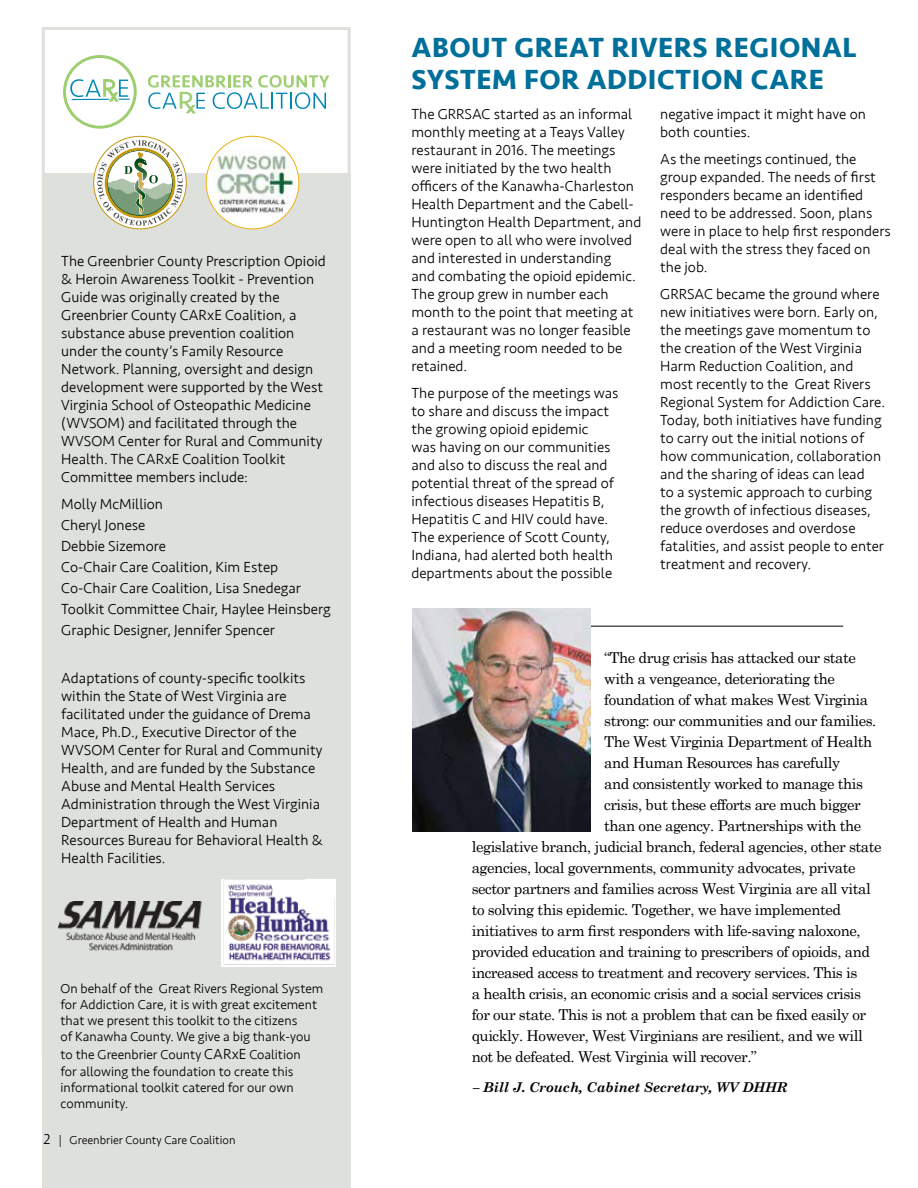
<style>
.page{position:relative;width:918px;height:1188px;background:#fff}
.page>*{position:absolute;margin:0;border:0;box-sizing:border-box;transform-origin:0 0}
.t1{font:700 28.5px/31.5px "Seravek";letter-spacing:.02em;color:#006f9a}
.t2{font:300 15px/18px "Seravek";color:#000}
.t3{font:15px "Century Schoolbook";letter-spacing:-.03em;color:#000}
.t4{font:300 13.5px/16.2px "Seravek";color:#000}
.t5{font:italic 700 13.5px "Century Schoolbook";letter-spacing:-.01em;color:#000}
.t6{font:300 12px "Seravek";color:#000}
.s1{font-size:15px}
</style>
<div class="page">
<div style="left:42px;top:173px;width:309px;height:1015px;background:#dde0db"></div>
<hr style="left:517px;top:626px;width:326px;height:1px;background:#000">
<div style="left:42px;top:27px;width:309px;height:1031px;border:3px solid #dde0db"></div>
<svg style="left:93px;top:136px;width:94px;height:93px"></svg>
<div style="left:206px;top:136px;width:93px;height:93px;background:#fff;border-radius:50%"></div>
<img style="left:212px;top:150px;width:84px;height:64px">
<svg style="left:148px;top:75px;width:181px;height:38px"></svg>
<svg style="left:63px;top:55px;width:74px;height:74px"></svg>
<img style="left:221px;top:879px;width:115px;height:88px">
<div style="left:305px;top:879px;width:31px;height:20px;background:#fff"></div>
<img style="left:58px;top:901px;width:144px;height:50px">
<img style="left:412px;top:609px;width:179px;height:223px">
<p class="t2" style="left:61px;top:252px;width:266px">The Greenbrier County Prescription Opioid &amp; Heroin Awareness Toolkit - Prevention Guide was originally created by the Greenbrier County CARxE Coalition, a substance abuse prevention coalition under the county’s Family Resource Network. Planning, oversight and design development were supported by the West Virginia School of Osteopathic Medicine (WVSOM) and facilitated through the WVSOM Center for Rural and Community Health. The CARxE Coalition Toolkit Committee members include:</p>
<p class="t2" style="left:61px;top:494px;width:271px;line-height:21px">Molly McMillion<br>Cheryl Jonese<br>Debbie Sizemore<br>Co-Chair Care Coalition, Kim Estep<br>Co-Chair Care Coalition, Lisa Snedegar<br>Toolkit Committee Chair, Haylee Heinsberg<br>Graphic Designer, Jennifer Spencer</p>
<p class="t2" style="left:61px;top:669px;width:263px">Adaptations of county-specific toolkits within the State of West Virginia are facilitated under the guidance of Drema Mace, Ph.D., Executive Director of the WVSOM Center for Rural and Community Health, and are funded by the Substance Abuse and Mental Health Services Administration through the West Virginia Department of Health and Human Resources Bureau for Behavioral Health &amp; Health Facilities.</p>
<p class="t4" style="left:60px;top:980px;width:264px">On behalf of the Great Rivers Regional System for Addiction Care, it is with great excitement that we present this toolkit to the citizens<br>of Kanawha County. We give a big thank-you</p>
<p class="t4" style="left:60px;top:1047px;width:242px">to the Greenbrier County <span class="s1">CARxE</span> Coalition for allowing the foundation to create this informational toolkit catered for our own community.</p>
<p class="t6" style="left:44px;top:1133px;width:194px"><span class="s1">2</span> | Greenbrier County Care Coalition</p>
<h1 class="t1" style="left:411px;top:32px;width:447px">ABOUT GREAT RIVERS REGIONAL<br>SYSTEM FOR ADDICTION CARE</h1>
<p class="t2" style="left:411px;top:105px;width:231px">The GRRSAC started as an informal monthly meeting at a Teays Valley restaurant in 2016. The meetings were initiated by the two health officers of the Kanawha-Charleston<br>Health Department and the Cabell-<br>Huntington Health Department, and were open to all who were involved and interested in understanding<br>and combating the opioid epidemic.<br>The group grew in number each month to the point that meeting at a restaurant was no longer feasible and a meeting room needed to be retained.</p>
<p class="t2" style="left:411px;top:384px;width:209px">The purpose of the meetings was to share and discuss the impact the growing opioid epidemic<br>was having on our communities and also to discuss the real and potential threat of the spread of infectious diseases Hepatitis B,<br>Hepatitis C and HIV could have.<br>The experience of Scott County,<br>Indiana, had alerted both health departments about the possible</p>
<p class="t2" style="left:660px;top:105px;width:207px">negative impact it might have on both counties.</p>
<p class="t2" style="left:660px;top:150px;width:232px">As the meetings continued, the group expanded. The needs of first responders became an identified need to be addressed. Soon, plans were in place to help first responders deal with the stress they faced on the job.</p>
<p class="t2" style="left:660px;top:285px;width:226px">GRRSAC became the ground where new initiatives were born. Early on, the meetings gave momentum to the creation of the West Virginia Harm Reduction Coalition, and most recently to the Great Rivers Regional System for Addiction Care.<br>Today, both initiatives have funding to carry out the initial notions of how communication, collaboration and the sharing of ideas can lead<br>to a systemic approach to curbing the growth of infectious diseases, reduce overdoses and overdose fatalities, and assist people to enter treatment and recovery.</p>
<p class="t3" style="left:604px;top:649px;width:253px">“The drug crisis has attacked our state</p>
<p class="t3" style="left:604px;top:670px;width:232px">with a vengeance, deteriorating the</p>
<p class="t3" style="left:604px;top:691px;width:265px">foundation of what makes West Virginia</p>
<p class="t3" style="left:604px;top:712px;width:274px">strong: our communities and our families.</p>
<p class="t3" style="left:604px;top:733px;width:270px">The West Virginia Department of Health</p>
<p class="t3" style="left:604px;top:754px;width:237px">and Human Resources has carefully</p>
<p class="t3" style="left:604px;top:775px;width:260px">and consistently worked to manage this</p>
<p class="t3" style="left:604px;top:796px;width:258px">crisis, but these efforts are much bigger</p>
<p class="t3" style="left:604px;top:817px;width:259px">than one agency. Partnerships with the</p>
<p class="t3" style="left:472px;top:838px;width:411px">legislative branch, judicial branch, federal agencies, other state</p>
<p class="t3" style="left:472px;top:859px;width:385px">agencies, local governments, community advocates, private</p>
<p class="t3" style="left:472px;top:880px;width:401px">sector partners and families across West Virginia are all vital</p>
<p class="t3" style="left:472px;top:901px;width:371px">to solving this epidemic. Together, we have implemented</p>
<p class="t3" style="left:472px;top:922px;width:390px">initiatives to arm first responders with life-saving naloxone,</p>
<p class="t3" style="left:472px;top:943px;width:400px">provided education and training to prescribers of opioids, and</p>
<p class="t3" style="left:472px;top:964px;width:387px">increased access to treatment and recovery services. This is</p>
<p class="t3" style="left:472px;top:985px;width:391px">a health crisis, an economic crisis and a social services crisis</p>
<p class="t3" style="left:472px;top:1006px;width:396px">for our state. This is not a problem that can be fixed easily or</p>
<p class="t3" style="left:472px;top:1027px;width:393px">quickly. However, West Virginians are resilient, and we will</p>
<p class="t3" style="left:472px;top:1048px;width:287px">not be defeated. West Virginia will recover.”</p>
<p class="t5" style="left:473px;top:1079px;width:316px">– Bill J. Crouch, Cabinet Secretary, WV DHHR</p>
</div>
